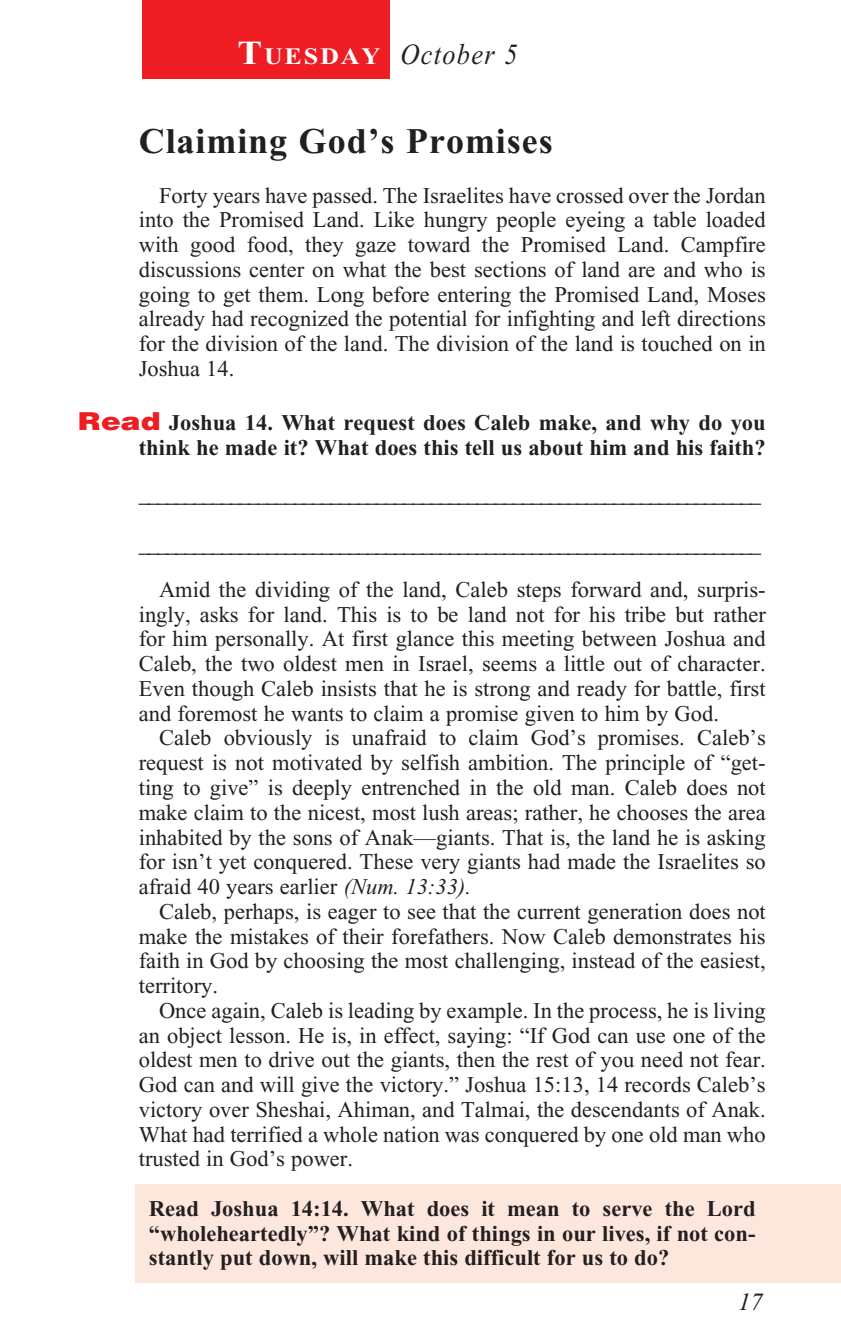
<style>
.page{position:relative;width:841px;height:1337px;background:#fff}
.page>*{position:absolute;margin:0;border:0;box-sizing:border-box;transform-origin:0 0}
._01-Daily_head{font:700 36px "Times New Roman";letter-spacing:.025em;color:#231f20}
._00-Month-Day{font:italic 29.25px "Times New Roman";letter-spacing:.05em;color:#231f20;scale:.9 1}
.t1{font:italic 24.75px "Times New Roman";color:#231f20}
.t2{font:700 23.62px "Times New Roman";letter-spacing:.07em;color:#fff;scale:1.1 1}
._4-Body_Copy{font:22.5px/24.8px "Times New Roman";color:#231f20;text-align:justify}
.x-screened_box-text{font:700 22.5px/24.8px "Times New Roman";color:#231f20;text-align:justify}
.Ruled_lines_w_text{font:italic 22.5px "Times New Roman";color:#231f20}
._6-question{font:700 22.5px/24.8px "Times New Roman";color:#231f20;text-align:right}
.s1{font-size:33.75px}
.s2{font-family:"Helvetica";font-weight:900;font-size:24.75px;color:#ee1d23}
.s3{font-style:italic}
</style>
<div class="page">
<div style="left:135px;top:1184px;width:705px;height:98px;background:#fde7dc"></div>
<div style="left:142px;top:0;width:247px;height:78px;background:#ee1d23"></div>
<p class="t2" style="left:237px;top:43px;width:131px"><span class="s1">T</span>UESDAY</p>
<p class="_00-Month-Day" style="left:400px;top:39px;width:132px">October 5</p>
<p class="_01-Daily_head" style="left:139px;top:121px;width:415px">Claiming God’s Promises</p>
<p class="_4-Body_Copy" style="left:139px;top:183px;width:628px;text-indent:20px">Forty years have passed. The Israelites have crossed over the Jordan into the Promised Land. Like hungry people eyeing a table loaded with good food, they gaze toward the Promised Land. Campfire discussions center on what the best sections of land are and who is going to get them. Long before entering the Promised Land, Moses already had recognized the potential for infighting and left directions for the division of the land. The division of the land is touched on in Joshua 14.</p>
<p class="_6-question" style="left:78px;top:410px;width:689px"><span class="s2">Read</span> Joshua 14. What request does Caleb make, and why do you think he made it? What does this tell us about him and his faith?</p>
<p class="Ruled_lines_w_text" style="left:139px;top:483px;width:623px">____________________________________________________________________</p>
<p class="Ruled_lines_w_text" style="left:139px;top:532px;width:623px">____________________________________________________________________</p>
<p class="_4-Body_Copy" style="left:139px;top:577px;width:628px;text-indent:20px">Amid the dividing of the land, Caleb steps forward and, surpris&shy;ingly, asks for land. This is to be land not for his tribe but rather for him personally. At first glance this meeting between Joshua and Caleb, the two oldest men in Israel, seems a little out of character.<br>Even though Caleb insists that he is strong and ready for battle, first and foremost he wants to claim a promise given to him by God.</p>
<p class="_4-Body_Copy" style="left:139px;top:725px;width:628px;text-indent:20px">Caleb obviously is unafraid to claim God’s promises. Caleb’s request is not motivated by selfish ambition. The principle of “get&shy;ting to give” is deeply entrenched in the old man. Caleb does not make claim to the nicest, most lush areas; rather, he chooses the area inhabited by the sons of Anak—giants. That is, the land he is asking for isn’t yet conquered. These very giants had made the Israelites so afraid 40 years earlier <span class="s3">(Num. 13:33).</span></p>
<p class="_4-Body_Copy" style="left:139px;top:899px;width:628px;text-indent:20px">Caleb, perhaps, is eager to see that the current generation does not make the mistakes of their forefathers. Now Caleb demonstrates his faith in God by choosing the most challenging, instead of the easiest, territory.</p>
<p class="_4-Body_Copy" style="left:139px;top:998px;width:628px;text-indent:20px">Once again, Caleb is leading by example. In the process, he is living an object lesson. He is, in effect, saying: “If God can use one of the oldest men to drive out the giants, then the rest of you need not fear.<br>God can and will give the victory.” Joshua 15:13, 14 records Caleb’s victory over Sheshai, Ahiman, and Talmai, the descendants of Anak.<br>What had terrified a whole nation was conquered by one old man who trusted in God’s power.</p>
<p class="x-screened_box-text" style="left:149px;top:1196px;width:608px">Read Joshua 14:14. What does it mean to serve the Lord “wholeheartedly”? What kind of things in our lives, if not con&shy;stantly put down, will make this difficult for us to do?</p>
<p class="t1" style="left:738px;top:1288px;width:26px">17</p>
</div>
